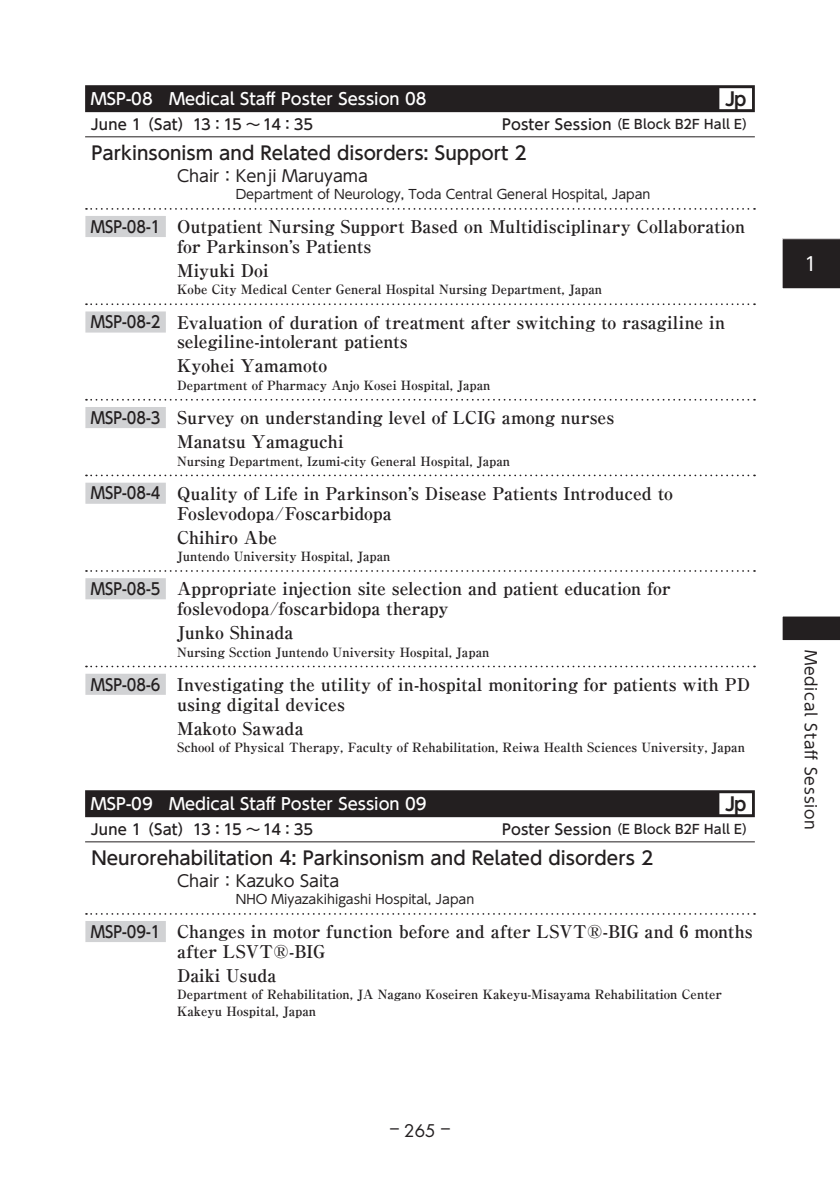
<style>
.page{position:relative;width:840px;height:1191px;background:#fff}
.page>*{position:absolute;margin:0;border:0;box-sizing:border-box;transform-origin:0 0}
.t1{font:18.8px "UD Shin Go Pr 6 N";color:#fff}
.t2{font:500 18.4px "UD Shin Go Pr 6 N";color:#231f20}
.t3{font:700 18.4px "UD Shin Go Pr 6 N De";color:#231f20}
.t4{font:700 17.6px/19.8px "Ryumin Pr 6 N";color:#231f20}
.t5{font:17px "Futura Std";color:#231f20;scale:2.5 1}
.t6{font:500 16.2px "UD Shin Go Pr 6 N";color:#fff}
.t7{font:16.2px "UD Shin Go Pr 6 N";color:#231f20}
.t8{font:15.6px "UD Shin Go Pr 6 N";letter-spacing:.05em;color:#231f20}
.t9{font:500 14.8px "UD Shin Go Pr 6 N";letter-spacing:.01em;color:#231f20}
.t10{font:700 12.8px/17px "Ryumin Pr 6 N";color:#231f20}
.t11{font:12.8px "UD Shin Go Pr 6 N";color:#231f20}
.t12{font:500 12.8px "UD Shin Go Pr 6 N";letter-spacing:.025em;color:#231f20}
.s1{font-size:14.8px}
.s2{font-family:"UD Shin Go Pr 6 N";font-weight:500;font-size:16.2px}
</style>
<div class="page">
<div style="left:85px;top:85px;width:669px;height:27px;background:#231f20"></div>
<div style="left:719px;top:88px;width:32px;height:21px;background:#fff"></div>
<hr style="left:85px;top:136px;width:669px;height:1px;background:#231f20">
<svg style="left:86px;top:208px;width:668px;height:2px"></svg>
<div style="left:85px;top:216px;width:81px;height:21px;background:#d1d2d4"></div>
<svg style="left:86px;top:303px;width:668px;height:2px"></svg>
<div style="left:85px;top:311px;width:81px;height:21px;background:#d1d2d4"></div>
<svg style="left:86px;top:399px;width:668px;height:1px"></svg>
<div style="left:85px;top:407px;width:81px;height:21px;background:#d1d2d4"></div>
<svg style="left:86px;top:474px;width:668px;height:2px"></svg>
<div style="left:85px;top:483px;width:81px;height:21px;background:#d1d2d4"></div>
<svg style="left:86px;top:570px;width:668px;height:2px"></svg>
<div style="left:85px;top:578px;width:81px;height:21px;background:#d1d2d4"></div>
<svg style="left:86px;top:665px;width:668px;height:2px"></svg>
<div style="left:85px;top:673px;width:81px;height:22px;background:#d1d2d4"></div>
<div style="left:85px;top:790px;width:669px;height:27px;background:#231f20"></div>
<div style="left:719px;top:793px;width:32px;height:21px;background:#fff"></div>
<hr style="left:85px;top:841px;width:669px;height:1px;background:#231f20">
<svg style="left:86px;top:913px;width:668px;height:1px"></svg>
<div style="left:85px;top:921px;width:81px;height:21px;background:#d1d2d4"></div>
<svg style="left:782px;top:238px;width:57px;height:51px;background:#2c292a"></svg>
<svg style="left:782px;top:616px;width:57px;height:25px"></svg>
<p class="t6" style="left:91px;top:85px;width:337px">MSP-08　Medical Staff Poster Session 08</p>
<p class="t3" style="left:724px;top:84px;width:23px">Jp</p>
<p class="t9" style="left:91px;top:112px;width:224px">June 1 （Sat）13：15 ～ 14：35</p>
<p class="t12" style="left:487px;top:114px;width:269px"><span class="s1">　Poster Session</span> （E Block B2F Hall E）</p>
<p class="t2" style="left:91px;top:138px;width:436px">Parkinsonism and Related disorders: Support 2</p>
<p class="t7" style="left:177px;top:163px;width:208px">Chair：Kenji Maruyama　</p>
<p class="t11" style="left:236px;top:184px;width:416px">Department of Neurology, Toda Central General Hospital, Japan</p>
<p class="t4" style="left:177px;top:216px;width:569px;text-indent:-86px"><span class="s2">MSP-08-1</span> Outpatient Nursing Support Based on Multidisciplinary Collaboration for Parkinson’s Patients</p>
<p class="t4" style="left:177px;top:260px;width:93px">Miyuki Doi</p>
<p class="t10" style="left:177px;top:280px;width:426px">Kobe City Medical Center General Hospital Nursing Department, Japan</p>
<p class="t4" style="left:177px;top:311px;width:549px;text-indent:-86px"><span class="s2">MSP-08-2</span> Evaluation of duration of treatment after switching to rasagiline in selegiline-intolerant patients</p>
<p class="t4" style="left:177px;top:355px;width:152px">Kyohei Yamamoto</p>
<p class="t10" style="left:177px;top:376px;width:315px">Department of Pharmacy Anjo Kosei Hospital, Japan</p>
<p class="t4" style="left:177px;top:404px;width:438px;line-height:24px;text-indent:-86px"><span class="s2">MSP-08-3</span> Survey on understanding level of LCIG among nurses<br>Manatsu Yamaguchi</p>
<p class="t10" style="left:177px;top:452px;width:334px">Nursing Department, Izumi-city General Hospital, Japan</p>
<p class="t4" style="left:177px;top:482px;width:497px;text-indent:-86px"><span class="s2">MSP-08-4</span> Quality of Life in Parkinson’s Disease Patients Introduced to<br>Foslevodopa/Foscarbidopa</p>
<p class="t4" style="left:177px;top:526px;width:101px">Chihiro Abe</p>
<p class="t10" style="left:177px;top:547px;width:215px">Juntendo University Hospital, Japan</p>
<p class="t4" style="left:177px;top:578px;width:495px;text-indent:-86px"><span class="s2">MSP-08-5</span> Appropriate injection site selection and patient education for foslevodopa/foscarbidopa therapy</p>
<p class="t4" style="left:177px;top:622px;width:118px">Junko Shinada</p>
<p class="t10" style="left:177px;top:643px;width:313px">Nursing Scction Juntendo University Hospital, Japan</p>
<p class="t4" style="left:177px;top:673px;width:574px;text-indent:-86px"><span class="s2">MSP-08-6</span> Investigating the utility of in-hospital monitoring for patients with PD using digital devices</p>
<p class="t4" style="left:177px;top:717px;width:128px">Makoto Sawada</p>
<p class="t10" style="left:177px;top:738px;width:569px">School of Physical Therapy, Faculty of Rehabilitation, Reiwa Health Sciences University, Japan</p>
<p class="t6" style="left:91px;top:790px;width:337px">MSP-09　Medical Staff Poster Session 09</p>
<p class="t3" style="left:724px;top:789px;width:23px">Jp</p>
<p class="t9" style="left:91px;top:817px;width:224px">June 1 （Sat）13：15 ～ 14：35</p>
<p class="t12" style="left:487px;top:819px;width:269px"><span class="s1">　Poster Session</span> （E Block B2F Hall E）</p>
<p class="t2" style="left:91px;top:843px;width:563px">Neurorehabilitation 4: Parkinsonism and Related disorders 2</p>
<p class="t7" style="left:177px;top:868px;width:180px">Chair：Kazuko Saita　</p>
<p class="t11" style="left:236px;top:889px;width:240px">NHO Miyazakihigashi Hospital, Japan</p>
<p class="t4" style="left:177px;top:920px;width:576px;text-indent:-86px"><span class="s2">MSP-09-1</span> Changes in motor function before and after LSVT®-BIG and 6 months after LSVT®-BIG</p>
<p class="t4" style="left:177px;top:964px;width:101px">Daiki Usuda</p>
<p class="t10" style="left:177px;top:985px;width:546px">Department of Rehabilitation, JA Nagano Koseiren Kakeyu-Misayama Rehabilitation Center<br>Kakeyu Hospital, Japan</p>
<p class="t5" style="left:390px;top:1120px;width:25px">-265 -</p>
<p class="t1" style="left:804px;top:248px;width:14px">1</p>
<p class="t8" style="left:823px;top:649px;width:182px;rotate:90deg">Medical Staff Session</p>
</div>
